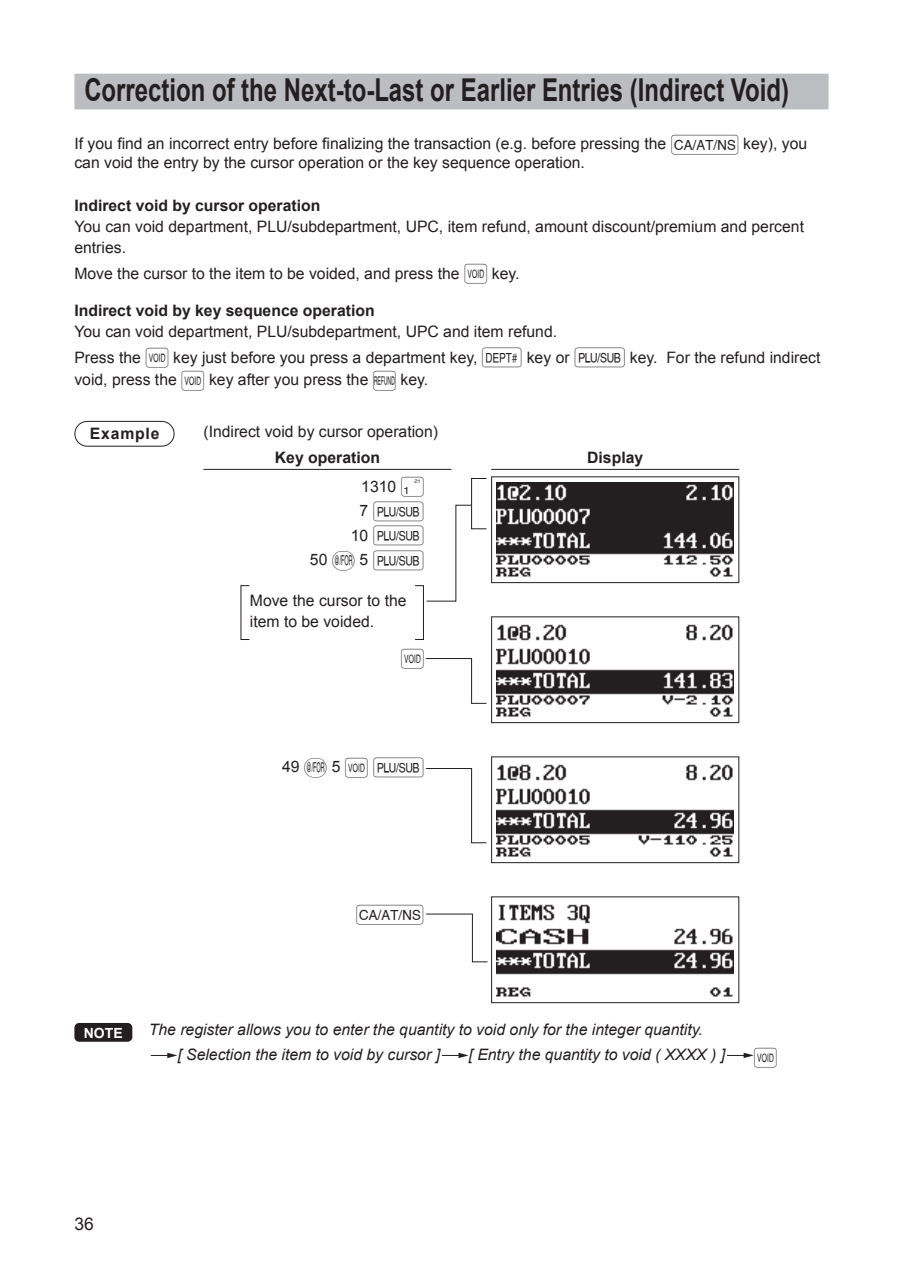
<style>
.page{position:relative;width:903px;height:1275px;background:#fff}
.page>*{position:absolute;margin:0;border:0;box-sizing:border-box;transform-origin:0 0}
.t1{font:700 31.5px "Arial";color:#231f20;scale:.76 1}
.t2{font:24.5px/24.5px "A207 SEC";color:#231f20}
.t3{font:17.5px "Arial";color:#231f20}
.t4{font:15.75px/21px "Arial";color:#231f20}
.t5{font:italic 15.75px/25.4px "Arial";color:#231f20}
.t6{font:700 15.75px "Arial";color:#231f20}
.t7{font:700 15.75px "Arial";letter-spacing:.05em;color:#231f20}
.t8{font:700 14px "Arial";color:#fff}
.s1{font-family:"A207 SEC";font-size:24.5px}
.s2{font-family:"Department key";font-size:24.5px}
.s3{font-family:"A207 SEC";font-style:normal;font-size:24.5px}
</style>
<div class="page">
<div style="left:74px;top:74px;width:754px;height:35px;background:#bcbdc0"></div>
<div style="left:74px;top:421px;width:100px;height:26px;border:1px solid #231f20;border-radius:12px"></div>
<hr style="left:203px;top:469px;width:248px;height:1px;background:#231f20">
<hr style="left:491px;top:469px;width:248px;height:1px;background:#231f20">
<img style="left:496px;top:482px;width:238px;height:95px">
<div style="left:491px;top:476px;width:248px;height:107px;border:1px solid #231f20"></div>
<img style="left:496px;top:624px;width:238px;height:93px">
<div style="left:491px;top:616px;width:248px;height:107px;border:1px solid #231f20"></div>
<img style="left:496px;top:764px;width:238px;height:93px">
<div style="left:491px;top:756px;width:248px;height:107px;border:1px solid #231f20"></div>
<img style="left:496px;top:904px;width:238px;height:93px">
<div style="left:491px;top:896px;width:248px;height:107px;border:1px solid #231f20"></div>
<div style="left:74px;top:1023px;width:58px;height:19px;background:#231f20;border-radius:5px"></div>
<svg style="left:151px;top:1053px;width:26px;height:5px"></svg>
<svg style="left:442px;top:1053px;width:27px;height:5px"></svg>
<svg style="left:727px;top:1053px;width:27px;height:5px"></svg>
<div style="left:415px;top:585px;width:9px;height:55px;border:1px solid #231f20"></div>
<svg style="left:426px;top:478px;width:61px;height:124px"></svg>
<svg style="left:426px;top:658px;width:61px;height:46px"></svg>
<svg style="left:426px;top:768px;width:61px;height:76px"></svg>
<svg style="left:426px;top:913px;width:62px;height:50px"></svg>
<h1 class="t1" style="left:84px;top:70px;width:929px">Correction of the Next-to-Last or Earlier Entries (Indirect Void)</h1>
<p class="t4" style="left:74px;top:135px;width:734px;line-height:18.4px">If you find an incorrect entry before finalizing the transaction (e.g. before pressing the <span class="s1">A</span> key), you can void the entry by the cursor operation or the key sequence operation.</p>
<p class="t6" style="left:74px;top:195px;width:247px">Indirect void by cursor operation</p>
<p class="t4" style="left:74px;top:216px;width:731px">You can void department, PLU/subdepartment, UPC, item refund, amount discount/premium and percent entries.</p>
<p class="t4" style="left:74px;top:263px;width:447px">Move the cursor to the item to be voided, and press the <span class="s1">t</span> key.</p>
<p class="t6" style="left:74px;top:300px;width:302px">Indirect void by key sequence operation</p>
<p class="t4" style="left:74px;top:319px;width:747px;line-height:25.4px">You can void department, PLU/subdepartment, UPC and item refund.<br>Press the <span class="s1">t</span> key just before you press a department key, <span class="s1">d</span> key or <span class="s1">p</span> key. For the refund indirect</p>
<p class="t4" style="left:74px;top:370px;width:355px">void, press the <span class="s1">t</span> key after you press the <span class="s1">f</span> key.</p>
<p class="t7" style="left:90px;top:423px;width:71px">Example</p>
<p class="t4" style="left:203px;top:421px;width:236px">(Indirect void by cursor operation)</p>
<p class="t6" style="left:275px;top:447px;width:107px">Key operation</p>
<p class="t6" style="left:587px;top:447px;width:58px">Display</p>
<p class="t4" style="left:361px;top:476px;width:64px">1310 <span class="s2">1</span></p>
<p class="t4" style="left:360px;top:500px;width:66px">7 <span class="s1">p</span></p>
<h2 class="t2" style="left:373px;top:524px;width:53px">p p</h2>
<p class="t4" style="left:351px;top:525px;width:19px">10</p>
<p class="t4" style="left:310px;top:549px;width:60px">50 <span class="s1">@</span>5</p>
<p class="t4" style="left:250px;top:591px;width:158px">Move the cursor to the item to be voided.</p>
<h2 class="t2" style="left:401px;top:646px;width:25px">t</h2>
<p class="t4" style="left:282px;top:756px;width:144px">49 <span class="s1">@</span> 5 <span class="s1">tp</span></p>
<h2 class="t2" style="left:356px;top:902px;width:70px">A</h2>
<p class="t8" style="left:84px;top:1023px;width:40px">NOTE</p>
<p class="t5" style="left:177px;top:1017px;width:527px;text-indent:-29px">The register allows you to enter the quantity to void only for the integer quantity. [ Selection the item to void by cursor ]</p>
<p class="t5" style="left:469px;top:1042px;width:310px">[ Entry the quantity to void ( XXXX ) ] <span class="s3">t</span></p>
<p class="t3" style="left:74px;top:1213px;width:21px">36</p>
</div>
